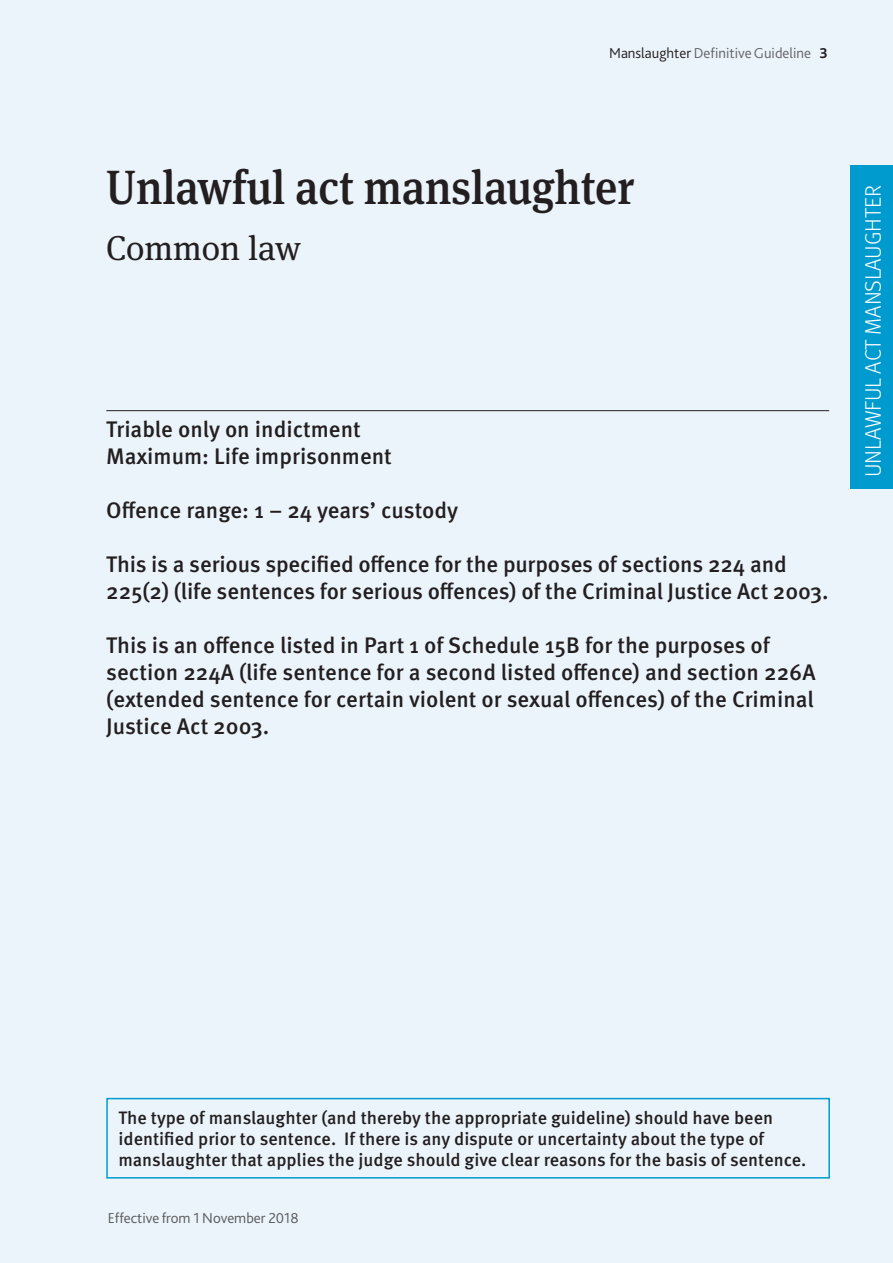
<style>
.page{position:relative;width:893px;height:1263px;background:#ebf4fb}
.page>*{position:absolute;margin:0;border:0;box-sizing:border-box;transform-origin:0 0}
.Heading_-_Act_Title{font:500 48px "Meta Serif OT";color:#231f20;scale:.91 1}
.Heading_-_Act_-_23pt{font:34.5px "Meta Serif OT";color:#231f20}
.BODY{font:500 22.5px/27px "Meta OT";letter-spacing:-.005em;color:#231f20}
.t1{font:300 22.5px "Meta OT";letter-spacing:-.005em;color:#fff}
.BODY-2{font:500 18px/21px "Meta OT";color:#231f20}
.t2{font:300 15px "Bliss 2";color:#636366}
.t3{font:300 15px "Bliss 2";color:#57585a}
.s1{color:#231f20}
.s2{font-weight:700;color:#231f20}
</style>
<div class="page">
<div style="left:850px;top:166px;width:43px;height:323px;background:#009bce"></div>
<hr style="left:106px;top:410px;width:723px;height:1px;background:#231f20">
<div style="left:106px;top:1098px;width:724px;height:80px;border:2px solid #009bce"></div>
<p class="t2" style="left:609px;top:43px;width:220px"><span class="s1">Manslaughter</span> Definitive Guideline <span class="s2">3</span></p>
<p class="Heading_-_Act_Title" style="left:106px;top:158px;width:582px">Unlawful act manslaughter</p>
<p class="Heading_-_Act_-_23pt" style="left:106px;top:228px;width:196px">Common law</p>
<p class="BODY" style="left:106px;top:416px;width:287px">Triable only on indictment<br>Maximum: Life imprisonment</p>
<p class="BODY" style="left:106px;top:497px;width:354px">Offence range: 1 – 24 years’ custody</p>
<p class="BODY" style="left:106px;top:551px;width:724px">This is a serious specified offence for the purposes of sections 224 and<br>225(2) (life sentences for serious offences) of the Criminal Justice Act 2003.</p>
<p class="BODY" style="left:106px;top:632px;width:711px">This is an offence listed in Part 1 of Schedule 15B for the purposes of section 224A (life sentence for a second listed offence) and section 226A (extended sentence for certain violent or sexual offences) of the Criminal Justice Act 2003.</p>
<p class="t1" style="left:860px;top:477px;width:294px;rotate:-90deg">UNLAWFUL ACT MANSLAUGHTER</p>
<p class="BODY-2" style="left:118px;top:1107px;width:689px">The type of manslaughter (and thereby the appropriate guideline) should have been identified prior to sentence. If there is any dispute or uncertainty about the type of manslaughter that applies the judge should give clear reasons for the basis of sentence.</p>
<p class="t3" style="left:108px;top:1208px;width:192px">Effective from 1 November 2018</p>
</div>
